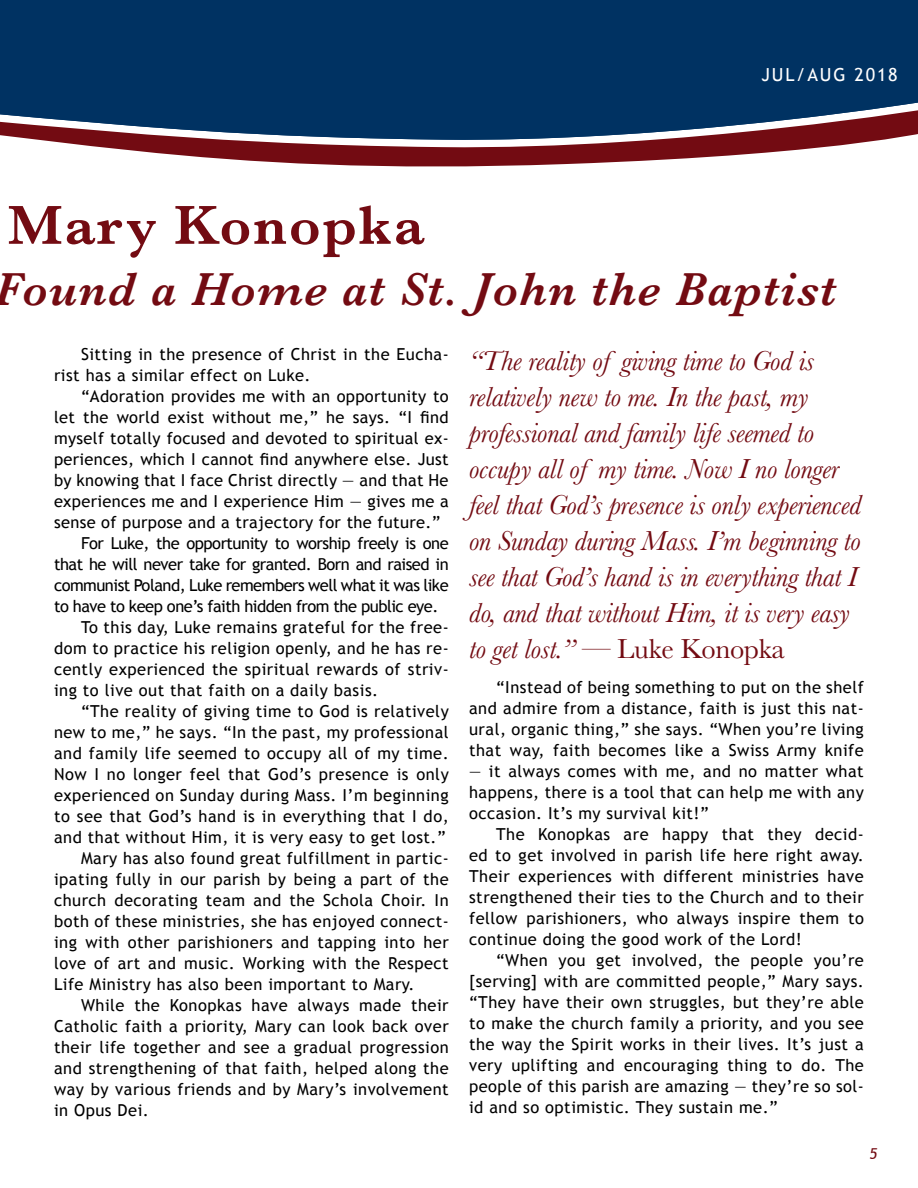
<style>
.page{position:relative;width:918px;height:1188px;background:#fff}
.page>*{position:absolute;margin:0;border:0;box-sizing:border-box;transform-origin:0 0}
.t1{font:600 57px "Baskerville";letter-spacing:.03em;color:#730b12}
.t2{font:italic 600 48px "Baskerville";letter-spacing:.03em;color:#730b12}
.t3{font:italic 28.5px/36px "Baskerville";letter-spacing:-.01em;color:#730b12}
.t4{font:18px "Trebuchet MS";letter-spacing:.1em;color:#fff}
.t5{font:16.5px/21px "Trebuchet MS";letter-spacing:.03em;color:#000;text-align:justify}
.t6{font:16.5px "Trebuchet MS";letter-spacing:-.03em;color:#000}
.t7{font:italic 15px "Trebuchet MS";color:#730b12}
.s1{font-style:normal}
</style>
<div class="page">
<svg style="left:128px;top:150px;width:667px;height:17px;fill:#730b12"></svg>
<svg style="left:57px;top:142px;width:808px;height:8px;fill:#730b12"></svg>
<svg style="left:0;top:0;width:918px;height:142px;background:#103965"></svg>
<p class="t4" style="left:762px;top:64px;width:138px">JUL/AUG 2018</p>
<h1 class="t1" style="left:7px;top:185px;width:419px">Mary Konopka</h1>
<h2 class="t2" style="left:-5px;top:257px;width:843px">Found a Home at St. John the Baptist</h2>
<p class="t5" style="left:54px;top:344px;width:396px;text-indent:27px">Sitting in the presence of Christ in the Eucha&shy;rist has a similar effect on Luke.</p>
<p class="t5" style="left:81px;top:386px;width:369px">“Adoration provides me with an opportunity to</p>
<p class="t5" style="left:54px;top:407px;width:396px">let the world exist without me,” he says. “I find</p>
<p class="t5" style="left:54px;top:428px;width:396px">myself totally focused and devoted to spiritual ex-</p>
<p class="t5" style="left:54px;top:449px;width:396px">periences, which I cannot find anywhere else. Just</p>
<p class="t5" style="left:54px;top:470px;width:396px">by knowing that I face Christ directly — and that He</p>
<p class="t5" style="left:54px;top:491px;width:396px">experiences me and I experience Him — gives me a</p>
<p class="t5" style="left:54px;top:512px;width:388px">sense of purpose and a trajectory for the future.”</p>
<p class="t6" style="left:81px;top:533px;width:369px">For Luke, the opportunity to worship freely is one</p>
<p class="t6" style="left:54px;top:554px;width:396px">that he will never take for granted. Born and raised in</p>
<p class="t6" style="left:54px;top:575px;width:396px">communist Poland, Luke remembers well what it was like</p>
<p class="t6" style="left:54px;top:596px;width:386px">to have to keep one’s faith hidden from the public eye.</p>
<p class="t5" style="left:81px;top:617px;width:369px">To this day, Luke remains grateful for the free-</p>
<p class="t5" style="left:54px;top:638px;width:396px">dom to practice his religion openly, and he has re-</p>
<p class="t5" style="left:54px;top:659px;width:396px">cently experienced the spiritual rewards of striv-</p>
<p class="t5" style="left:54px;top:680px;width:326px">ing to live out that faith on a daily basis.</p>
<p class="t5" style="left:81px;top:701px;width:369px">“The reality of giving time to God is relatively</p>
<p class="t5" style="left:54px;top:722px;width:396px">new to me,” he says. “In the past, my professional</p>
<p class="t5" style="left:54px;top:743px;width:396px">and family life seemed to occupy all of my time.</p>
<p class="t5" style="left:54px;top:764px;width:396px">Now I no longer feel that God’s presence is only</p>
<p class="t5" style="left:54px;top:785px;width:396px">experienced on Sunday during Mass. I’m beginning</p>
<p class="t5" style="left:54px;top:806px;width:396px">to see that God’s hand is in everything that I do,</p>
<p class="t5" style="left:54px;top:827px;width:393px">and that without Him, it is very easy to get lost.”</p>
<p class="t5" style="left:81px;top:848px;width:369px">Mary has also found great fulfillment in partic-</p>
<p class="t5" style="left:54px;top:869px;width:396px">ipating fully in our parish by being a part of the</p>
<p class="t5" style="left:54px;top:890px;width:396px">church decorating team and the Schola Choir. In</p>
<p class="t5" style="left:54px;top:911px;width:396px">both of these ministries, she has enjoyed connect-</p>
<p class="t5" style="left:54px;top:932px;width:396px">ing with other parishioners and tapping into her</p>
<p class="t5" style="left:54px;top:953px;width:396px">love of art and music. Working with the Respect</p>
<p class="t5" style="left:54px;top:974px;width:362px">Life Ministry has also been important to Mary.</p>
<p class="t5" style="left:81px;top:995px;width:369px">While the Konopkas have always made their</p>
<p class="t5" style="left:54px;top:1016px;width:396px">Catholic faith a priority, Mary can look back over</p>
<p class="t5" style="left:54px;top:1037px;width:396px">their life together and see a gradual progression</p>
<p class="t5" style="left:54px;top:1058px;width:396px">and strengthening of that faith, helped along the</p>
<p class="t5" style="left:54px;top:1079px;width:396px">way by various friends and by Mary’s involvement</p>
<p class="t5" style="left:54px;top:1100px;width:96px">in Opus Dei.</p>
<p class="t3" style="left:469px;top:343px;width:394px">“The reality of giving time to God is relatively new to me. In the past, my professional and family life seemed to occupy all of my time. Now I no longer feel that God’s presence is only experienced on Sunday during Mass. I’m beginning to see that God’s hand is in everything that I do, and that without Him, it is very easy to get lost.” <span class="s1">— Luke Konopka</span></p>
<p class="t5" style="left:469px;top:677px;width:396px;text-indent:27px">“Instead of being something to put on the shelf and admire from a distance, faith is just this nat&shy;ural, organic thing,” she says. “When you’re living that way, faith becomes like a Swiss Army knife</p>
<p class="t5" style="left:469px;top:761px;width:396px">— it always comes with me, and no matter what happens, there is a tool that can help me with any occasion. It’s my survival kit!”</p>
<p class="t5" style="left:469px;top:824px;width:396px;text-indent:27px">The Konopkas are happy that they decid&shy;ed to get involved in parish life here right away.<br>Their experiences with different ministries have strengthened their ties to the Church and to their fellow parishioners, who always inspire them to continue doing the good work of the Lord!</p>
<p class="t5" style="left:469px;top:950px;width:396px;text-indent:27px">“When you get involved, the people you’re [serving] with are committed people,” Mary says. “They have their own struggles, but they’re able to make the church family a priority, and you see the way the Spirit works in their lives. It’s just a very uplifting and encouraging thing to do. The people of this parish are amazing — they’re so sol&shy;id and so optimistic. They sustain me.”</p>
<p class="t7" style="left:870px;top:1144px;width:9px">5</p>
</div>
